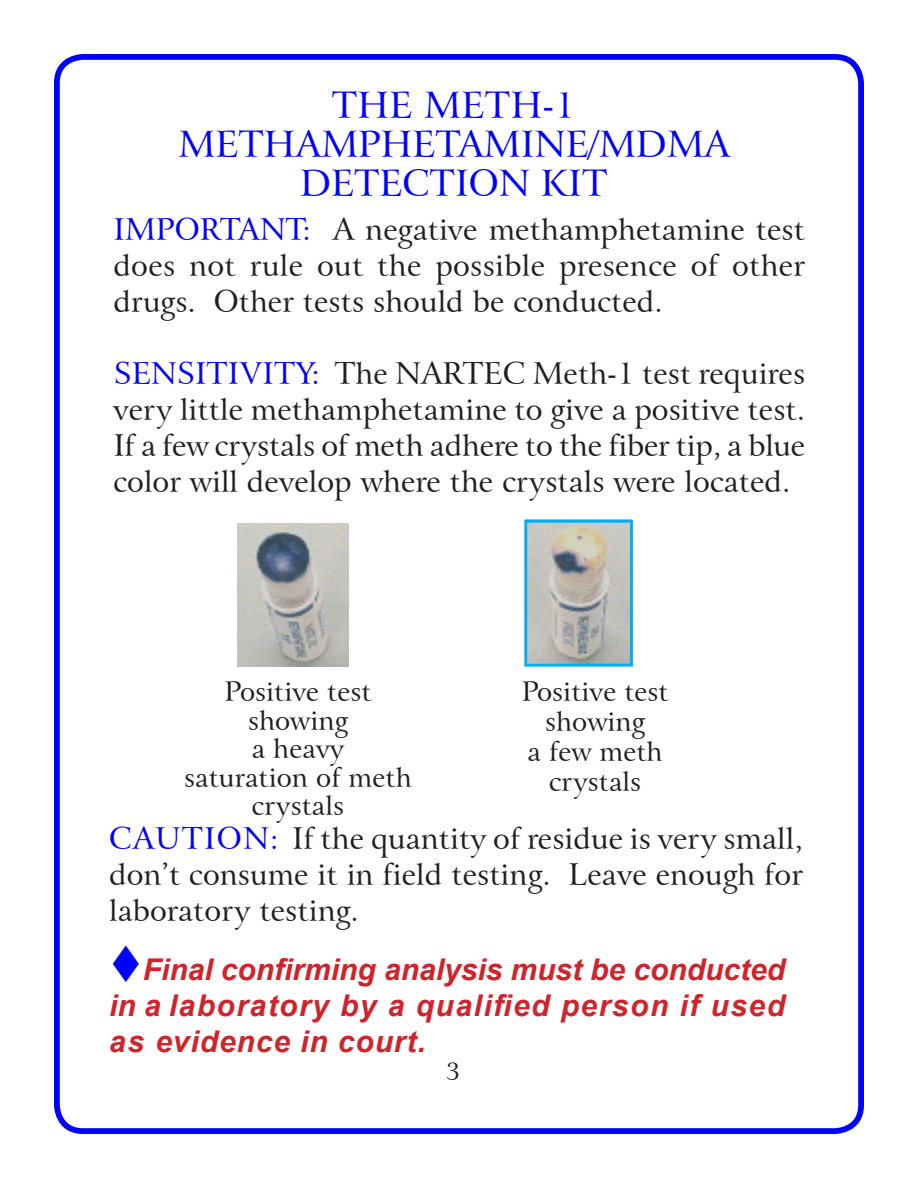
<style>
.page{position:relative;width:918px;height:1188px;background:#fff}
.page>*{position:absolute;margin:0;border:0;box-sizing:border-box;transform-origin:0 0}
.t1{font:36px "Arrus BT";color:#00f}
.t2{font:30px/36px "Arrus BT";color:#231f20;text-align:justify}
.t3{font:italic 700 30px/36px "Arial";letter-spacing:.05em;color:#d1232a;text-align:justify}
.t4{font:27px/28.5px "Arrus BT";color:#231f20;text-align:center}
.t5{font:24px "Arrus BT";color:#231f20}
.s1{color:#00f}
</style>
<div class="page">
<img style="left:237px;top:523px;width:112px;height:144px">
<div style="left:54px;top:54px;width:810px;height:1080px;border:6px solid #00f;border-radius:26px"></div>
<img style="left:528px;top:524px;width:101px;height:139px">
<div style="left:524px;top:520px;width:109px;height:147px;border:3px solid #00aeef"></div>
<p class="t1" style="left:332px;top:83px;width:246px">THE METH-1</p>
<p class="t1" style="left:178px;top:122px;width:553px">METHAMPHETAMINE/MDMA</p>
<p class="t1" style="left:300px;top:161px;width:309px">DETECTION KIT</p>
<p class="t2" style="left:113px;top:212px;width:693px"><span class="s1">IMPORTANT:</span> A negative methamphetamine test does not rule out the possible presence of other drugs. Other tests should be conducted.</p>
<p class="t2" style="left:113px;top:356px;width:694px"><span class="s1">SENSITIVITY:</span> The NARTEC Meth-1 test requires very little methamphetamine to give a positive test.<br>If a few crystals of meth adhere to the fiber tip, a blue color will develop where the crystals were located.</p>
<p class="t4" style="left:225px;top:678px;width:149px">Positive test</p>
<p class="t4" style="left:248px;top:707px;width:102px">showing</p>
<p class="t4" style="left:252px;top:735px;width:94px">a heavy</p>
<p class="t4" style="left:184px;top:764px;width:229px">saturation of meth crystals</p>
<p class="t4" style="left:522px;top:678px;width:149px">Positive test</p>
<p class="t4" style="left:545px;top:708px;width:102px">showing</p>
<p class="t4" style="left:528px;top:738px;width:137px">a few meth</p>
<p class="t4" style="left:549px;top:768px;width:94px">crystals</p>
<p class="t2" style="left:109px;top:821px;width:695px"><span class="s1">CAUTION:</span> If the quantity of residue is very small, don’t consume it in field testing. Leave enough for laboratory testing.</p>
<p class="t3" style="left:109px;top:953px;width:677px"><span class="s1">▼</span>Final confirming analysis must be conducted in a laboratory by a qualified person if used as evidence in court.</p>
<p class="t5" style="left:446px;top:1056px;width:16px">3</p>
</div>
